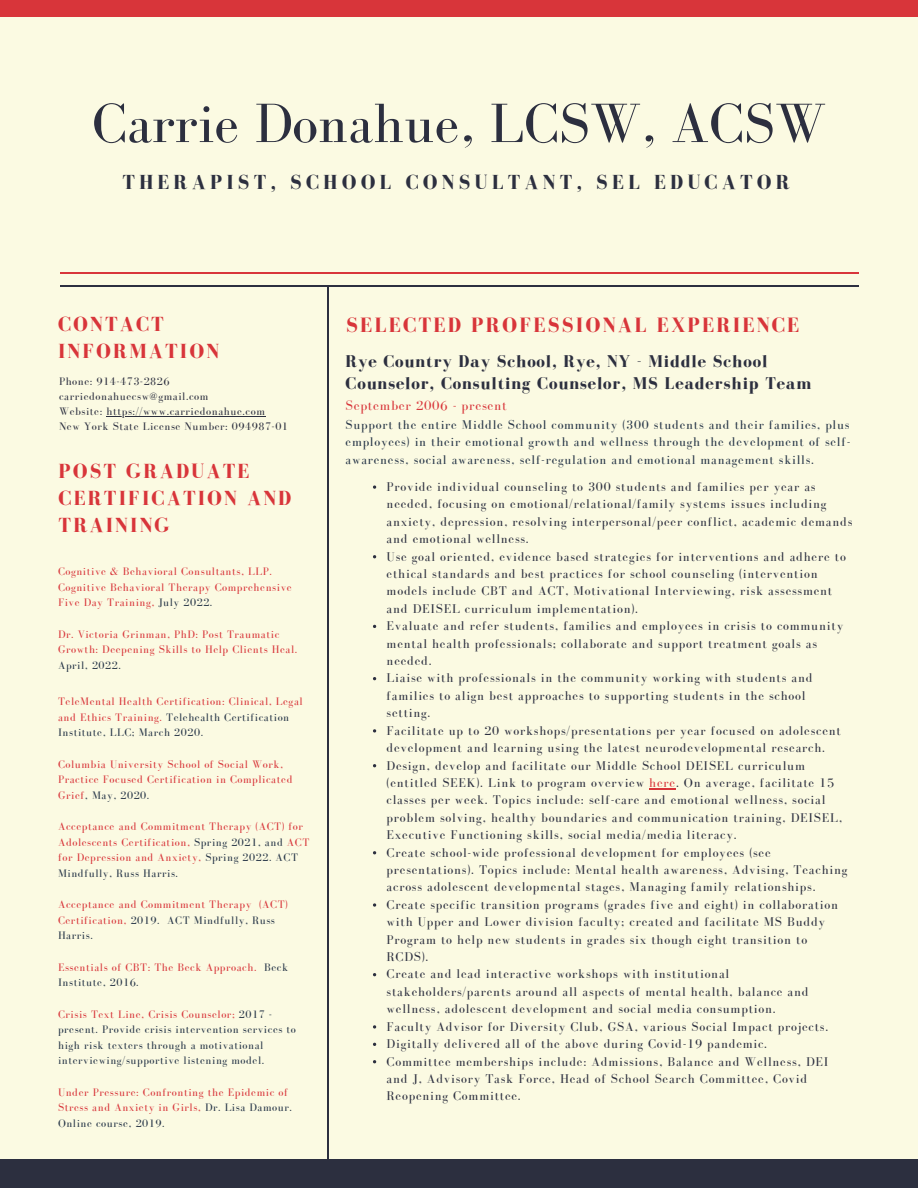
<style>
.page{position:relative;width:918px;height:1188px;background:#fbfae2}
.page>*{position:absolute;margin:0;border:0;box-sizing:border-box;transform-origin:0 0}
.t1{font:57px "Bodoni FLF";color:#2c2f3f}
.t2{font:700 21.3px "Bodoni FLF";letter-spacing:.1em;color:#d8353a}
.t3{font:700 21px/27px "Bodoni FLF";letter-spacing:.1em;color:#d8353a}
.t4{font:700 20.85px "Bodoni FLF";letter-spacing:.2em;color:#2c2f3f}
.t5{font:700 17.55px/21.3px "Bodoni FLF";letter-spacing:.05em;color:#2c2f3f}
.t6{font:13.8px "Bodoni FLF";letter-spacing:.05em;color:#d8353a}
.t7{font:13.05px/17.4px "Bodoni FLF";letter-spacing:.06em;color:#2c2f3f}
.t8{font:13.05px/17.4px "Bodoni FLF";letter-spacing:.06em;color:#263547;text-align:justify}
.t9{font:11.25px/15.6px "Bodoni FLF";letter-spacing:.05em;color:#d8353a}
.t10{font:11.25px/15.6px "Bodoni FLF";letter-spacing:.05em;color:#263547}
.t11{font:11.25px "Bodoni FLF";letter-spacing:.05em;color:#2c2f3f}
.s1{color:#263547}
.s2{color:#d8353a}
</style>
<div class="page">
<hr style="left:106px;top:416px;width:160px;height:1px;background:#2c2f3f">
<div style="left:0;top:0;width:918px;height:16px;background:#d8353a"></div>
<div style="left:0;top:1159px;width:918px;height:29px;background:#2c2f3f"></div>
<hr style="left:328px;top:286px;width:1px;height:873px;background:#2c2f3f">
<hr style="left:61px;top:286px;width:798px;height:1px;background:#2c2f3f">
<hr style="left:61px;top:272px;width:798px;height:1px;background:#d8353a">
<svg style="left:373px;top:485px;width:3px;height:4px"></svg>
<svg style="left:373px;top:729px;width:3px;height:4px"></svg>
<svg style="left:649px;top:788px;width:27px;height:1px"></svg>
<svg style="left:373px;top:903px;width:3px;height:4px"></svg>
<svg style="left:373px;top:1025px;width:3px;height:4px"></svg>
<p class="t1" style="left:92px;top:92px;width:736px">Carrie Donahue, LCSW, ACSW</p>
<p class="t4" style="left:122px;top:171px;width:669px">THERAPIST, SCHOOL CONSULTANT, SEL EDUCATOR</p>
<p class="t3" style="left:58px;top:311px;width:163px">CONTACT<br>INFORMATION</p>
<p class="t11" style="left:59px;top:376px;width:112px">Phone: 914-473-2826</p>
<p class="t11" style="left:59px;top:391px;width:151px">carriedonahuecsw@gmail.com</p>
<p class="t11" style="left:59px;top:406px;width:207px">Website: https://www.carriedonahue.com</p>
<p class="t11" style="left:59px;top:421px;width:231px">New York State License Number: 094987-01</p>
<p class="t3" style="left:59px;top:457px;width:234px">POST GRADUATE<br>CERTIFICATION AND<br>TRAINING</p>
<p class="t9" style="left:58px;top:563px;width:235px">Cognitive &amp; Behavioral Consultants, LLP.<br>Cognitive Behavioral Therapy Comprehensive<br>Five Day Training, <span class="s1">July 2022.</span></p>
<p class="t9" style="left:58px;top:626px;width:241px">Dr. Victoria Grinman, PhD: Post Traumatic<br>Growth: Deepening Skills to Help Clients Heal.<br><span class="s1">April, 2022.</span></p>
<p class="t9" style="left:58px;top:693px;width:246px">TeleMental Health Certification: Clinical, Legal and Ethics Training. <span class="s1">Telehealth Certification<br>Institute, LLC; March 2020.</span></p>
<p class="t9" style="left:58px;top:756px;width:236px">Columbia University School of Social Work,<br>Practice Focused Certification in Complicated<br>Grief<span class="s1">, May, 2020.</span></p>
<p class="t9" style="left:58px;top:818px;width:253px">Acceptance and Commitment Therapy (ACT) for Adolescents Certification, <span class="s1">Spring 2021, and</span> ACT for Depression and Anxiety, <span class="s1">Spring 2022. ACT Mindfully, Russ Harris.</span></p>
<p class="t9" style="left:58px;top:897px;width:231px">Acceptance and Commitment Therapy (ACT)<br>Certification, <span class="s1">2019. ACT Mindfully, Russ<br>Harris.</span></p>
<p class="t9" style="left:58px;top:959px;width:232px">Essentials of CBT: The Beck Approach. <span class="s1">Beck<br>Institute, 2016.</span></p>
<p class="t10" style="left:58px;top:1006px;width:239px"><span class="s2">Crisis Text Line, Crisis Counselor;</span> 2017 - present. Provide crisis intervention services to high risk texters through a motivational interviewing/supportive listening model.</p>
<p class="t9" style="left:58px;top:1084px;width:235px">Under Pressure: Confronting the Epidemic of<br>Stress and Anxiety in Girls, <span class="s1">Dr. Lisa Damour.<br>Online course, 2019.</span></p>
<p class="t2" style="left:346px;top:313px;width:455px">SELECTED PROFESSIONAL EXPERIENCE</p>
<p class="t5" style="left:346px;top:351px;width:467px">Rye Country Day School, Rye, NY - Middle School<br>Counselor, Consulting Counselor, MS Leadership Team</p>
<p class="t6" style="left:346px;top:398px;width:163px">September 2006 - present</p>
<p class="t8" style="left:346px;top:416px;width:506px">Support the entire Middle School community (300 students and their families, plus employees) in their emotional growth and wellness through the development of self&shy;awareness, social awareness, self-regulation and emotional management skills.</p>
<p class="t7" style="left:387px;top:478px;width:467px">Provide individual counseling to 300 students and families per year as needed, focusing on emotional/relational/family systems issues including anxiety, depression, resolving interpersonal/peer conflict, academic demands and emotional wellness.</p>
<p class="t7" style="left:387px;top:547px;width:461px">Use goal oriented, evidence based strategies for interventions and adhere to ethical standards and best practices for school counseling (intervention models include CBT and ACT, Motivational Interviewing, risk assessment and DEISEL curriculum implementation).</p>
<p class="t7" style="left:387px;top:617px;width:458px">Evaluate and refer students, families and employees in crisis to community mental health professionals; collaborate and support treatment goals as needed.</p>
<p class="t7" style="left:387px;top:669px;width:427px">Liaise with professionals in the community working with students and families to align best approaches to supporting students in the school setting.</p>
<p class="t7" style="left:387px;top:722px;width:456px">Facilitate up to 20 workshops/presentations per year focused on adolescent development and learning using the latest neurodevelopmental research.</p>
<p class="t7" style="left:387px;top:756px;width:457px">Design, develop and facilitate our Middle School DEISEL curriculum (entitled SEEK). Link to program overview <span class="s2">here</span>. On average, facilitate 15 classes per week. Topics include: self-care and emotional wellness, social problem solving, healthy boundaries and communication training, DEISEL, Executive Functioning skills, social media/media literacy.</p>
<p class="t7" style="left:387px;top:844px;width:462px">Create school-wide professional development for employees (see presentations). Topics include: Mental health awareness, Advising, Teaching across adolescent developmental stages, Managing family relationships.</p>
<p class="t7" style="left:387px;top:896px;width:453px">Create specific transition programs (grades five and eight) in collaboration with Upper and Lower division faculty; created and facilitate MS Buddy Program to help new students in grades six though eight transition to RCDS).</p>
<p class="t7" style="left:387px;top:965px;width:424px">Create and lead interactive workshops with institutional stakeholders/parents around all aspects of mental health, balance and wellness, adolescent development and social media consumption.</p>
<p class="t7" style="left:387px;top:1018px;width:443px">Faculty Advisor for Diversity Club, GSA, various Social Impact projects.</p>
<p class="t7" style="left:387px;top:1035px;width:382px">Digitally delivered all of the above during Covid-19 pandemic.</p>
<p class="t7" style="left:387px;top:1052px;width:443px">Committee memberships include: Admissions, Balance and Wellness, DEI and J, Advisory Task Force, Head of School Search Committee, Covid<br>Reopening Committee.</p>
</div>
